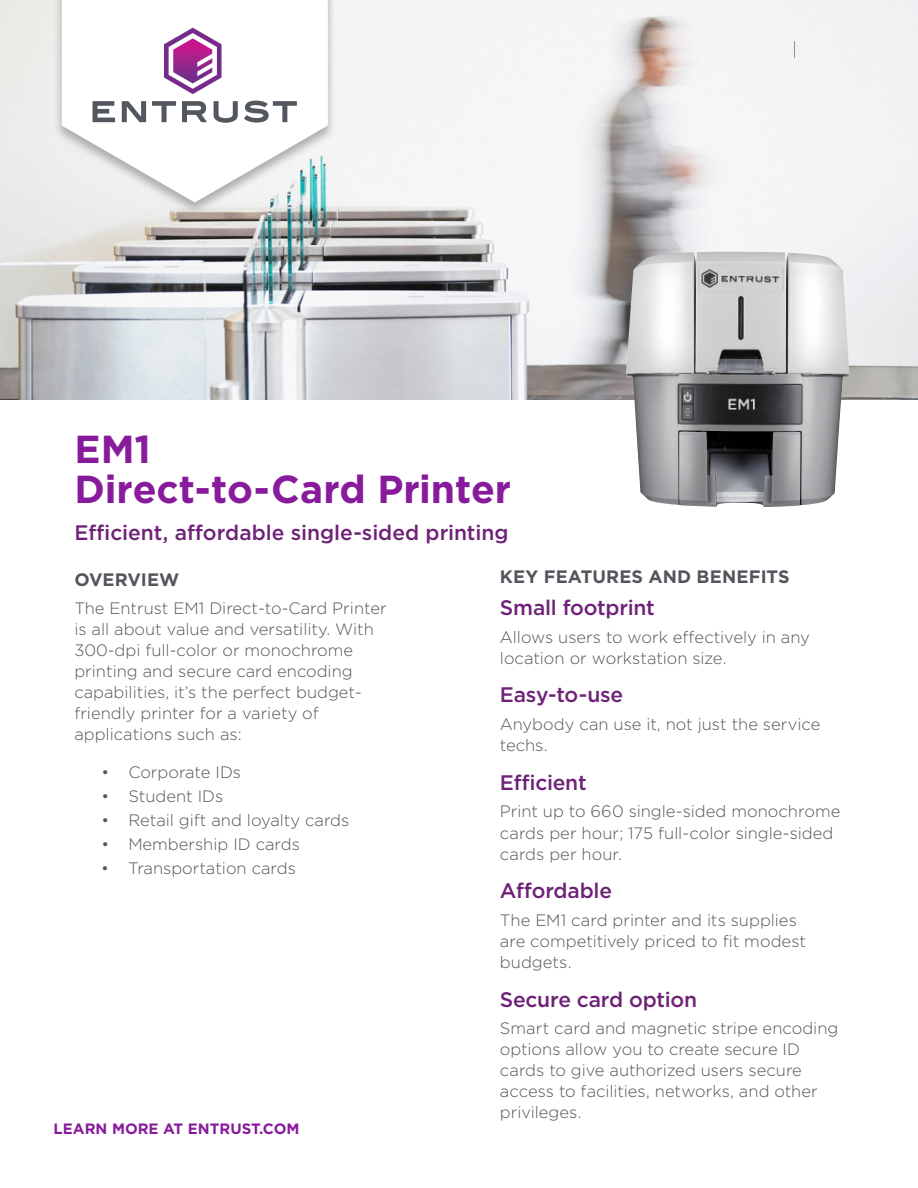
<style>
.page{position:relative;width:918px;height:1188px;background:#fff}
.page>*{position:absolute;margin:0;border:0;box-sizing:border-box;transform-origin:0 0}
.t1{font:700 39px/40.5px "Gotham";color:#881b9c}
.t2{font:500 21px "Gotham";letter-spacing:-.01em;color:#6e2277}
.t3{font:700 18px "Gotham";letter-spacing:.005em;color:#52555b}
.t4{font:300 16.5px/21px "Gotham";color:#52555b}
.t5{font:700 15px "Gotham";color:#881b9c}
</style>
<div class="page">
<img style="left:0;top:0;width:918px;height:400px">
<svg style="left:794px;top:41px;width:1px;height:17px"></svg>
<img style="left:626px;top:252px;width:224px;height:255px">
<div style="left:53px;top:0;width:284px;height:217px;background:#969799;opacity:.75"></div>
<svg style="left:62px;top:0;width:266px;height:202px"></svg>
<svg style="left:93px;top:101px;width:22px;height:21px"></svg>
<svg style="left:122px;top:101px;width:24px;height:21px"></svg>
<svg style="left:152px;top:101px;width:24px;height:21px"></svg>
<svg style="left:182px;top:101px;width:25px;height:21px"></svg>
<svg style="left:214px;top:101px;width:24px;height:22px"></svg>
<svg style="left:244px;top:100px;width:53px;height:23px"></svg>
<svg style="left:164px;top:28px;width:58px;height:66px"></svg>
<h1 class="t1" style="left:74px;top:428px;width:438px">EM1<br>Direct-to-Card Printer</h1>
<p class="t2" style="left:74px;top:519px;width:436px">Efficient, affordable single-sided printing</p>
<p class="t3" style="left:74px;top:568px;width:107px">OVERVIEW</p>
<p class="t4" style="left:74px;top:597px;width:314px">The Entrust EM1 Direct-to-Card Printer is all about value and versatility. With 300-dpi full-color or monochrome printing and secure card encoding capabilities, it’s the perfect budget&shy;friendly printer for a variety of applications such as:</p>
<p class="t4" style="left:101px;top:761px;width:141px">• Corporate IDs</p>
<p class="t4" style="left:101px;top:785px;width:124px">• Student IDs</p>
<p class="t4" style="left:101px;top:809px;width:250px">• Retail gift and loyalty cards</p>
<p class="t4" style="left:101px;top:833px;width:200px">• Membership ID cards</p>
<p class="t4" style="left:101px;top:857px;width:196px">• Transportation cards</p>
<p class="t5" style="left:54px;top:1119px;width:247px">LEARN MORE AT ENTRUST.COM</p>
<p class="t3" style="left:500px;top:565px;width:291px">KEY FEATURES AND BENEFITS</p>
<p class="t2" style="left:500px;top:594px;width:156px">Small footprint</p>
<p class="t4" style="left:500px;top:626px;width:311px">Allows users to work effectively in any location or workstation size.</p>
<p class="t2" style="left:500px;top:681px;width:125px">Easy-to-use</p>
<p class="t4" style="left:500px;top:713px;width:322px">Anybody can use it, not just the service techs.</p>
<p class="t2" style="left:500px;top:769px;width:88px">Efficient</p>
<p class="t4" style="left:500px;top:801px;width:342px">Print up to 660 single-sided monochrome cards per hour; 175 full-color single-sided cards per hour.</p>
<p class="t2" style="left:500px;top:877px;width:114px">Affordable</p>
<p class="t4" style="left:500px;top:909px;width:308px">The EM1 card printer and its supplies are competitively priced to fit modest budgets.</p>
<p class="t2" style="left:500px;top:985px;width:199px">Secure card option</p>
<p class="t4" style="left:500px;top:1018px;width:340px">Smart card and magnetic stripe encoding options allow you to create secure ID cards to give authorized users secure access to facilities, networks, and other privileges.</p>
</div>
